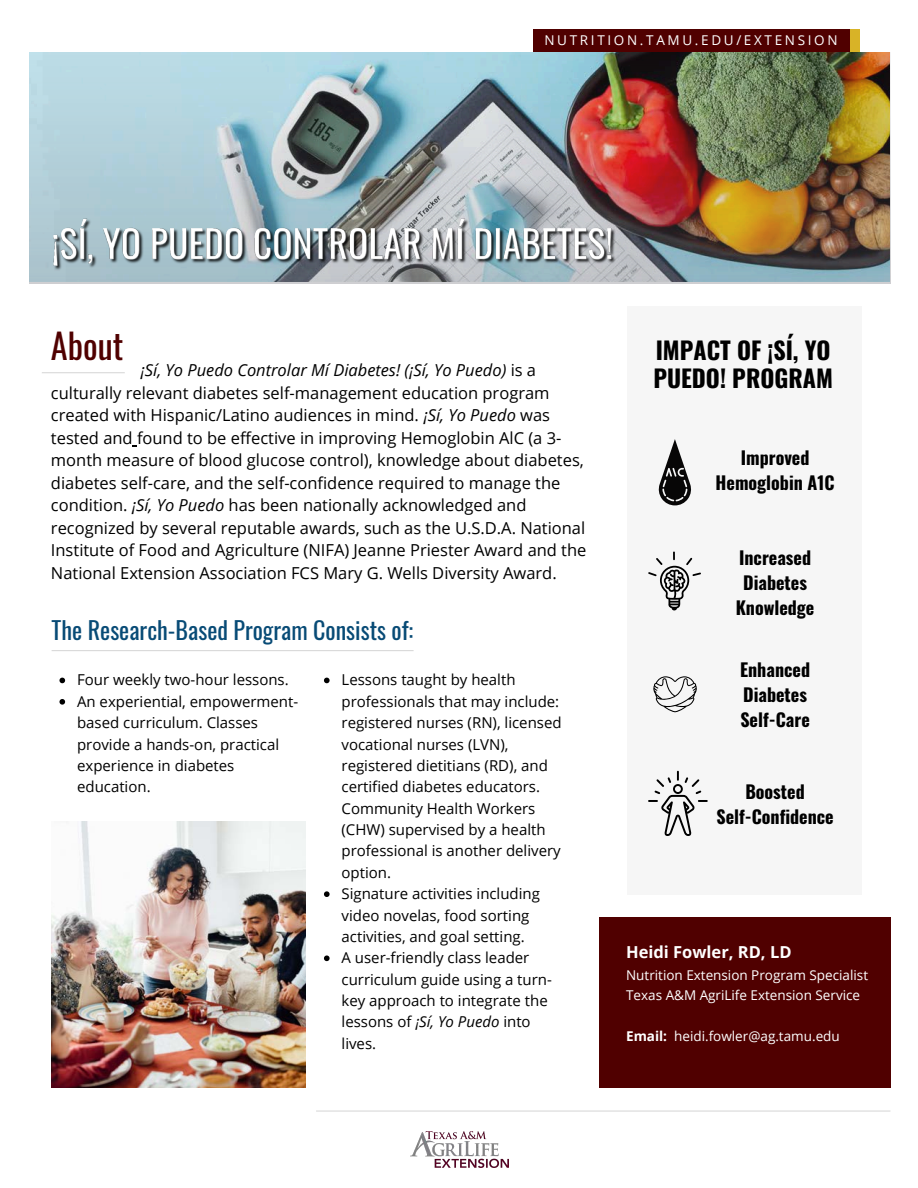
<style>
.page{position:relative;width:918px;height:1188px;background:#fff}
.page>*{position:absolute;margin:0;border:0;box-sizing:border-box;transform-origin:0 0}
.t1{font:34.35px "Oswald";color:#500000}
.t2{font:24px "Oswald";color:#084b76}
.t3{font:700 24px/28.2px "Oswald";color:#000}
.t4{font:700 18px/24.8px "Oswald";color:#000;text-align:center}
.t5{font:16.5px/22.5px "Open Sans";color:#000}
.t6{font:700 16.5px "Open Sans";color:#fff}
.t7{font:15px/21.3px "Open Sans";color:#000}
.t8{font:13.5px "Open Sans";color:#fff}
.t9{font:13.5px "Open Sans";letter-spacing:.2em;color:#fff}
.s1{font-style:italic}
.s2{font-weight:700}
</style>
<div class="page">
<hr style="left:42px;top:372px;width:83px;height:1px;background:#d9d9d9">
<div style="left:838px;top:29px;width:22px;height:36px;background:#d8b327"></div>
<div style="left:533px;top:29px;width:316px;height:26px;background:#500000"></div>
<img style="left:52px;top:821px;width:254px;height:267px">
<div style="left:628px;top:306px;width:234px;height:588px;background:#f6f6f6"></div>
<hr style="left:316px;top:1110px;width:574px;height:2px;background:#d9d9d9">
<div style="left:599px;top:917px;width:291px;height:171px;background:#500000"></div>
<img style="left:411px;top:1131px;width:98px;height:36px">
<hr style="left:52px;top:650px;width:362px;height:1px;background:#d9d9d9">
<svg style="left:59px;top:678px;width:6px;height:5px"></svg>
<svg style="left:59px;top:699px;width:6px;height:6px"></svg>
<img style="left:30px;top:52px;width:860px;height:231px">
<svg style="left:324px;top:678px;width:6px;height:5px"></svg>
<svg style="left:324px;top:891px;width:6px;height:6px"></svg>
<svg style="left:324px;top:955px;width:6px;height:6px"></svg>
<img style="left:50px;top:213px;width:569px;height:61px">
<svg style="left:658px;top:439px;width:33px;height:66px"></svg>
<svg style="left:648px;top:552px;width:53px;height:58px"></svg>
<svg style="left:653px;top:676px;width:44px;height:36px"></svg>
<svg style="left:648px;top:771px;width:60px;height:65px"></svg>
<p class="t9" style="left:544px;top:30px;width:295px">NUTRITION.TAMU.EDU/EXTENSION</p>
<p class="t1" style="left:51px;top:319px;width:74px">About</p>
<p class="t5" style="left:51px;top:359px;width:537px;text-indent:90px"><span class="s1">¡Sí, Yo Puedo Controlar Mí Diabetes! (¡Sí, Yo Puedo)</span> is a culturally relevant diabetes self-management education program created with Hispanic/Latino audiences in mind. <span class="s1">¡Sí, Yo Puedo</span> was tested and found to be effective in improving Hemoglobin AlC (a 3- month measure of blood glucose control), knowledge about diabetes, diabetes self-care, and the self-confidence required to manage the condition. <span class="s1">¡Sí, Yo Puedo</span> has been nationally acknowledged and recognized by several reputable awards, such as the U.S.D.A. National Institute of Food and Agriculture (NIFA) Jeanne Priester Award and the National Extension Association FCS Mary G. Wells Diversity Award.</p>
<h6 class="t2" style="left:52px;top:611px;width:363px">The Research-Based Program Consists of:</h6>
<p class="t3" style="left:653px;top:335px;width:181px">IMPACT OF ¡SÍ, YO<br>PUEDO! PROGRAM</p>
<h3 class="t4" style="left:716px;top:445px;width:120px">Improved<br>Hemoglobin A1C</h3>
<p class="t4" style="left:736px;top:545px;width:80px">Increased<br>Diabetes<br>Knowledge</p>
<p class="t7" style="left:77px;top:669px;width:213px">Four weekly two-hour lessons.</p>
<h2 class="t7" style="left:77px;top:690px;width:223px">An experiential, empowerment&shy;based curriculum. Classes provide a hands-on, practical experience in diabetes education.</h2>
<h5 class="t4" style="left:740px;top:657px;width:71px;text-align:left">Enhanced<br>Diabetes<br>Self-Care</h5>
<h4 class="t7" style="left:342px;top:669px;width:222px">Lessons taught by health professionals that may include: registered nurses (RN), licensed vocational nurses (LVN), registered dietitians (RD), and certified diabetes educators.<br>Community Health Workers (CHW) supervised by a health professional is another delivery option.</h4>
<p class="t7" style="left:342px;top:883px;width:200px">Signature activities including video novelas, food sorting activities, and goal setting.</p>
<p class="t7" style="left:342px;top:947px;width:212px">A user-friendly class leader curriculum guide using a turn&shy;key approach to integrate the lessons of <span class="s1">¡Sí, Yo Puedo</span> into lives.</p>
<p class="t6" style="left:626px;top:941px;width:167px">Heidi Fowler, RD, LD</p>
<h5 class="t4" style="left:716px;top:779px;width:119px">Boosted<br>Self-Confidence</h5>
<p class="t8" style="left:626px;top:965px;width:243px">Nutrition Extension Program Specialist</p>
<p class="t8" style="left:626px;top:986px;width:236px">Texas A&amp;M AgriLife Extension Service</p>
<p class="t8" style="left:626px;top:1026px;width:215px"><span class="s2">Email:</span> heidi.fowler@ag.tamu.edu</p>
</div>
